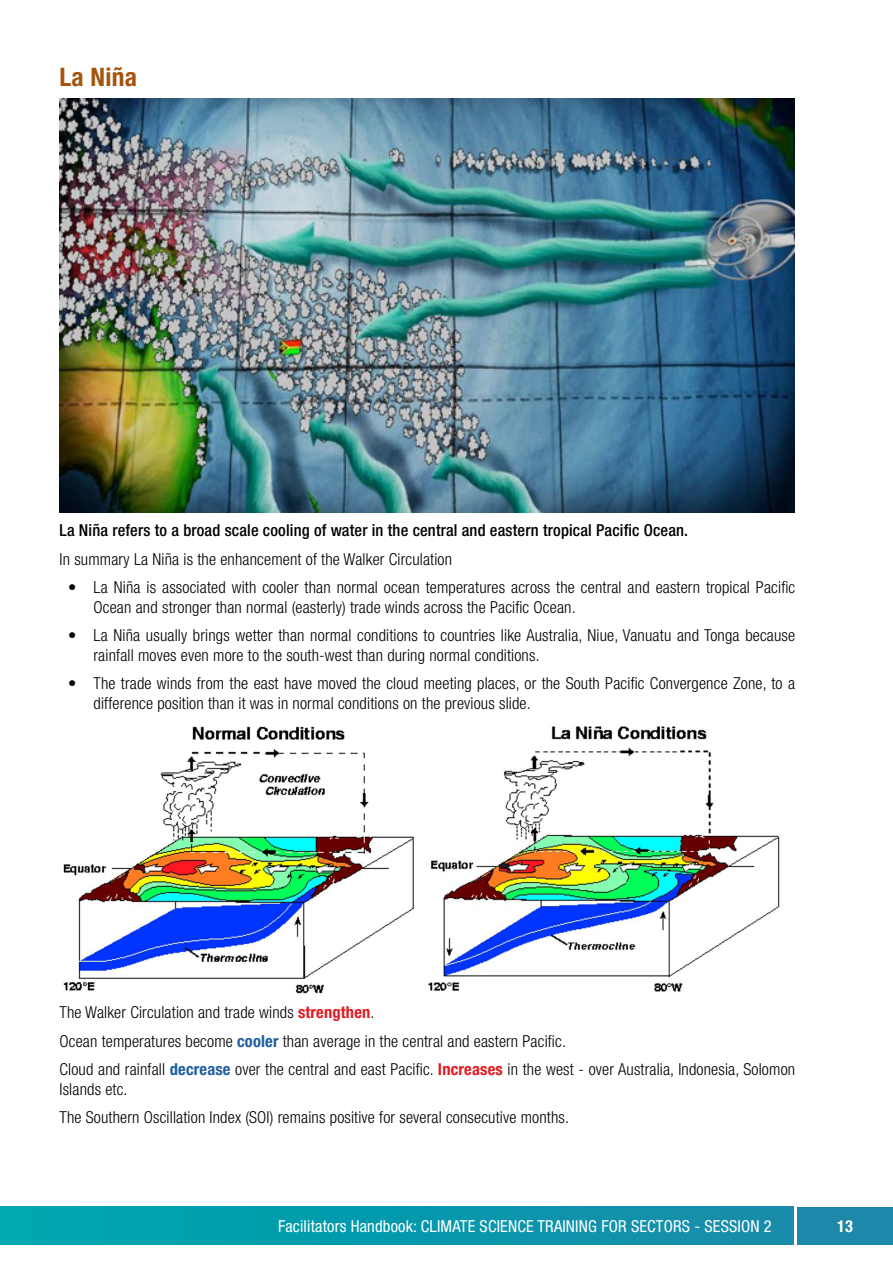
<style>
.page{position:relative;width:893px;height:1263px;background:#fff}
.page>*{position:absolute;margin:0;border:0;box-sizing:border-box;transform-origin:0 0}
.t1{font:700 condensed 25.5px "Helvetica Neue LT Pro";letter-spacing:.01em;color:#a5530d}
.t2{font:300 condensed 16.5px/19.8px "Helvetica Neue LT Pro";letter-spacing:.01em;color:#000}
.t3{font:500 condensed 16.5px "Helvetica Neue LT Pro";letter-spacing:.01em;color:#000}
.t4{font:condensed 16.5px "Helvetica Neue LT Pro";letter-spacing:.01em;color:#fff}
.t5{font:700 condensed 16.5px "Helvetica Neue LT Pro";color:#fff}
.s1{font-weight:700;color:#e11b22}
.s2{font-weight:700;color:#215e9e}
</style>
<div class="page">
<div style="left:797px;top:1207px;width:96px;height:37px;background:#1d88a9"></div>
<div style="left:0;top:1207px;width:793px;height:37px;background:linear-gradient(to right,#00a8af,#178baa)"></div>
<img style="left:60px;top:98px;width:735px;height:414px">
<img style="left:63px;top:726px;width:351px;height:268px">
<img style="left:428px;top:726px;width:352px;height:266px">
<p class="t1" style="left:60px;top:62px;width:79px">La Niña</p>
<p class="t3" style="left:60px;top:521px;width:630px">La Niña refers to a broad scale cooling of water in the central and eastern tropical Pacific Ocean.</p>
<p class="t2" style="left:60px;top:549px;width:394px">In summary La Niña is the enhancement of the Walker Circulation</p>
<p class="t2" style="left:94px;top:577px;width:703px;text-indent:-26px">• La Niña is associated with cooler than normal ocean temperatures across the central and eastern tropical Pacific<br>Ocean and stronger than normal (easterly) trade winds across the Pacific Ocean.</p>
<p class="t2" style="left:94px;top:625px;width:703px;text-indent:-26px">• La Niña usually brings wetter than normal conditions to countries like Australia, Niue, Vanuatu and Tonga because rainfall moves even more to the south-west than during normal conditions.</p>
<p class="t2" style="left:94px;top:673px;width:703px;text-indent:-26px">• The trade winds from the east have moved the cloud meeting places, or the South Pacific Convergence Zone, to a difference position than it was in normal conditions on the previous slide.</p>
<p class="t2" style="left:60px;top:1002px;width:316px">The Walker Circulation and trade winds <span class="s1">strengthen</span>.</p>
<p class="t2" style="left:60px;top:1031px;width:508px">Ocean temperatures become <span class="s2">cooler</span> than average in the central and eastern Pacific.</p>
<p class="t2" style="left:60px;top:1059px;width:737px">Cloud and rainfall <span class="s2">decrease</span> over the central and east Pacific. <span class="s1">Increases</span> in the west - over Australia, Indonesia, Solomon<br>Islands etc.</p>
<p class="t2" style="left:60px;top:1107px;width:511px">The Southern Oscillation Index (SOI) remains positive for several consecutive months.</p>
<p class="t4" style="left:278px;top:1216px;width:495px">Facilitators Handbook: CLIMATE SCIENCE TRAINING FOR SECTORS - SESSION 2</p>
<p class="t5" style="left:837px;top:1216px;width:18px">13</p>
</div>
